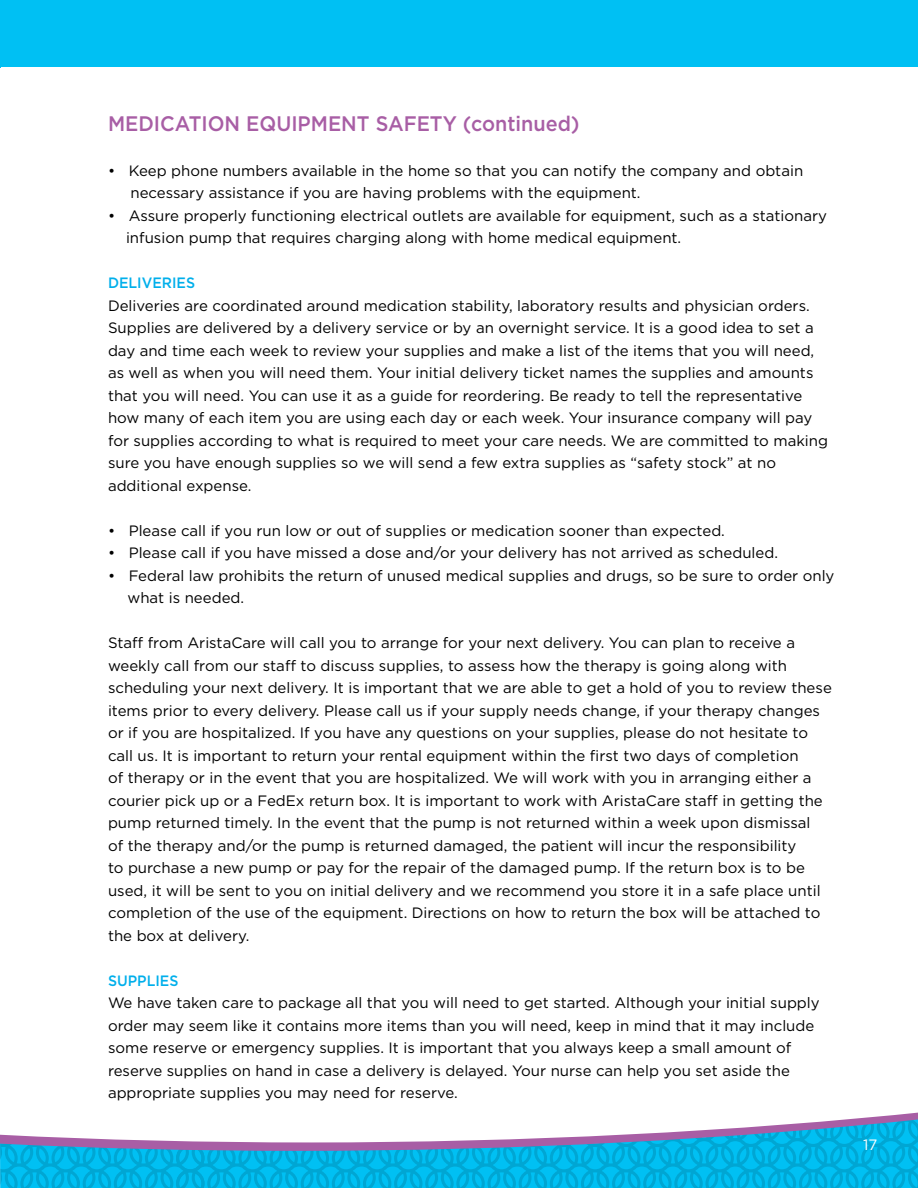
<style>
.page{position:relative;width:918px;height:1188px;background:#fff}
.page>*{position:absolute;margin:0;border:0;box-sizing:border-box;transform-origin:0 0}
.t1{font:500 21px "Gotham";color:#a85ea5;scale:.94 1}
.t2{font:15px/22.5px "Gotham";color:#000}
.t3{font:500 15px "Gotham";color:#00afeb;scale:.94 1}
.t4{font:15px "Gotham";color:#fff}
</style>
<div class="page">
<svg style="left:0;top:1112px;width:918px;height:76px"></svg>
<div style="left:0;top:0;width:918px;height:68px;background:#00c0f3"></div>
<h1 class="t1" style="left:108px;top:109px;width:503px">MEDICATION EQUIPMENT SAFETY (continued)</h1>
<p class="t2" style="left:130px;top:159px;width:674px;text-indent:-22px">• Keep phone numbers available in the home so that you can notify the company and obtain necessary assistance if you are having problems with the equipment.</p>
<p class="t2" style="left:126px;top:204px;width:703px;text-indent:-18px">• Assure properly functioning electrical outlets are available for equipment, such as a stationary infusion pump that requires charging along with home medical equipment.</p>
<p class="t3" style="left:108px;top:273px;width:94px">DELIVERIES</p>
<p class="t2" style="left:108px;top:294px;width:722px">Deliveries are coordinated around medication stability, laboratory results and physician orders.<br>Supplies are delivered by a delivery service or by an overnight service. It is a good idea to set a day and time each week to review your supplies and make a list of the items that you will need, as well as when you will need them. Your initial delivery ticket names the supplies and amounts that you will need. You can use it as a guide for reordering. Be ready to tell the representative how many of each item you are using each day or each week. Your insurance company will pay for supplies according to what is required to meet your care needs. We are committed to making sure you have enough supplies so we will send a few extra supplies as “safety stock” at no additional expense.</p>
<p class="t2" style="left:108px;top:519px;width:618px">• Please call if you run low or out of supplies or medication sooner than expected.</p>
<p class="t2" style="left:108px;top:541px;width:672px">• Please call if you have missed a dose and/or your delivery has not arrived as scheduled.</p>
<p class="t2" style="left:127px;top:564px;width:709px;text-indent:-19px">• Federal law prohibits the return of unused medical supplies and drugs, so be sure to order only what is needed.</p>
<p class="t2" style="left:108px;top:631px;width:725px">Staff from AristaCare will call you to arrange for your next delivery. You can plan to receive a weekly call from our staff to discuss supplies, to assess how the therapy is going along with scheduling your next delivery. It is important that we are able to get a hold of you to review these items prior to every delivery. Please call us if your supply needs change, if your therapy changes or if you are hospitalized. If you have any questions on your supplies, please do not hesitate to call us. It is important to return your rental equipment within the first two days of completion<br>of therapy or in the event that you are hospitalized. We will work with you in arranging either a courier pick up or a FedEx return box. It is important to work with AristaCare staff in getting the pump returned timely. In the event that the pump is not returned within a week upon dismissal<br>of the therapy and/or the pump is returned damaged, the patient will incur the responsibility<br>to purchase a new pump or pay for the repair of the damaged pump. If the return box is to be used, it will be sent to you on initial delivery and we recommend you store it in a safe place until completion of the use of the equipment. Directions on how to return the box will be attached to the box at delivery.</p>
<p class="t3" style="left:108px;top:970px;width:76px">SUPPLIES</p>
<p class="t2" style="left:108px;top:991px;width:713px">We have taken care to package all that you will need to get started. Although your initial supply order may seem like it contains more items than you will need, keep in mind that it may include some reserve or emergency supplies. It is important that you always keep a small amount of reserve supplies on hand in case a delivery is delayed. Your nurse can help you set aside the appropriate supplies you may need for reserve.</p>
<p class="t4" style="left:863px;top:1135px;width:16px">17</p>
</div>
